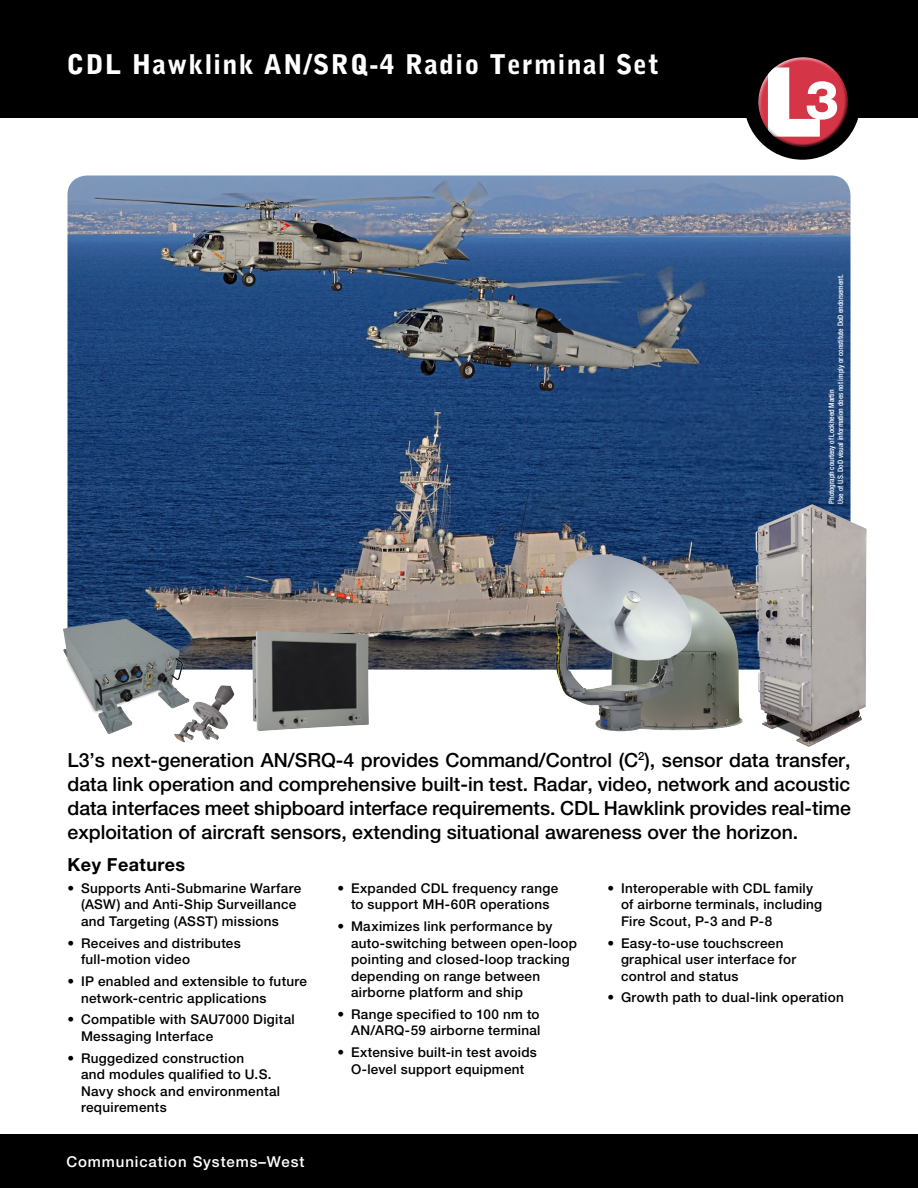
<style>
.page{position:relative;width:918px;height:1188px;background:#fff}
.page>*{position:absolute;margin:0;border:0;box-sizing:border-box;transform-origin:0 0}
.t1{font:900 27px "Bell Gothic Std";letter-spacing:.05em;color:#fff}
.t2{font:500 19.5px/24px "Helvetica Neue LT Pro";color:#000;text-align:justify}
.t3{font:700 18px "Helvetica Neue LT Pro";letter-spacing:.025em;color:#000}
.t4{font:500 15px "Helvetica Neue LT Pro";letter-spacing:.06em;color:#fff}
.t5{font:500 13.5px/16.5px "Helvetica Neue LT Pro";letter-spacing:.02em;color:#000}
.t6{font:500 condensed 7.5px/9px "Helvetica Neue LT Pro";letter-spacing:-.01em;color:#fff}
</style>
<div class="page">
<div style="left:0;top:0;width:918px;height:118px;background:#000"></div>
<div style="left:744px;top:43px;width:117px;height:117px;background:#000;border-radius:50%"></div>
<div style="left:757px;top:57px;width:88px;height:68px;background:#fff;opacity:.75"></div>
<div style="left:759px;top:71px;width:90px;height:78px;background:#000;opacity:.75"></div>
<div style="left:0;top:1134px;width:918px;height:54px;background:#000"></div>
<img style="left:68px;top:176px;width:782px;height:494px">
<img style="left:720px;top:494px;width:147px;height:253px">
<img style="left:694px;top:594px;width:49px;height:137px">
<img style="left:554px;top:554px;width:140px;height:177px">
<img style="left:63px;top:620px;width:136px;height:123px">
<img style="left:252px;top:630px;width:117px;height:101px">
<img style="left:174px;top:686px;width:47px;height:56px">
<h1 class="t1" style="left:66px;top:48px;width:594px">CDL Hawklink AN/SRQ-4 Radio Terminal Set</h1>
<p class="t6" style="left:827px;top:504px;width:231px;rotate:-90deg">Photograph courtesy of Lockheed Martin<br>Use of U.S. DoD visual information does not imply or constitute DoD endorsement.</p>
<p class="t2" style="left:67px;top:748px;width:785px">L3’s next-generation AN/SRQ-4 provides Command/Control (C<sup>2</sup>), sensor data transfer, data link operation and comprehensive built-in test. Radar, video, network and acoustic data interfaces meet shipboard interface requirements. CDL Hawklink provides real-time exploitation of aircraft sensors, extending situational awareness over the horizon.</p>
<h3 class="t3" style="left:68px;top:854px;width:119px">Key Features</h3>
<p class="t5" style="left:81px;top:880px;width:222px;text-indent:-14px">• Supports Anti-Submarine Warfare (ASW) and Anti-Ship Surveillance and Targeting (ASST) missions</p>
<p class="t5" style="left:81px;top:934px;width:161px;text-indent:-14px">• Receives and distributes full-motion video</p>
<p class="t5" style="left:81px;top:973px;width:228px;text-indent:-14px">• IP enabled and extensible to future network-centric applications</p>
<p class="t5" style="left:81px;top:1011px;width:215px;text-indent:-14px">• Compatible with SAU7000 Digital<br>Messaging Interface</p>
<p class="t5" style="left:81px;top:1050px;width:201px;text-indent:-14px">• Ruggedized construction<br>and modules qualified to U.S.<br>Navy shock and environmental requirements</p>
<p class="t4" style="left:66px;top:1153px;width:240px">Communication Systems–West</p>
<p class="t5" style="left:338px;top:879px;width:222px;text-align:center">• Expanded CDL frequency range to support MH-60R operations</p>
<p class="t5" style="left:351px;top:918px;width:228px;text-indent:-14px">• Maximizes link performance by auto-switching between open-loop pointing and closed-loop tracking depending on range between airborne platform and ship</p>
<p class="t5" style="left:338px;top:1006px;width:205px;text-align:right">• Range specified to 100 nm to<br>AN/ARQ-59 airborne terminal</p>
<p class="t5" style="left:338px;top:1044px;width:201px;text-align:center">• Extensive built-in test avoids<br>O-level support equipment</p>
<p class="t5" style="left:621px;top:879px;width:203px;text-indent:-14px">• Interoperable with CDL family of airborne terminals, including<br>Fire Scout, P-3 and P-8</p>
<p class="t5" style="left:621px;top:934px;width:177px;text-indent:-14px">• Easy-to-use touchscreen graphical user interface for control and status</p>
<p class="t5" style="left:608px;top:989px;width:238px">• Growth path to dual-link operation</p>
</div>
